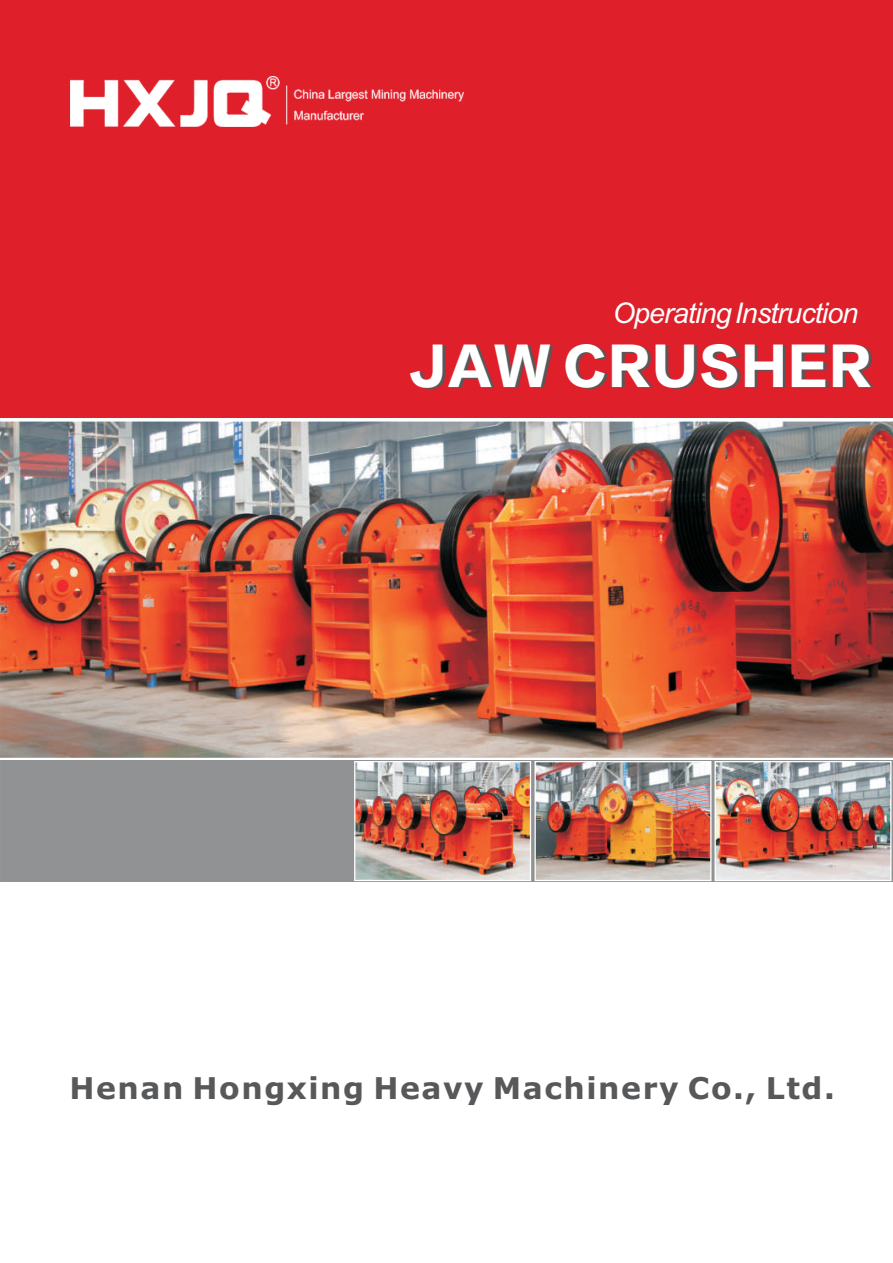
<style>
.page{position:relative;width:893px;height:1263px;background:#fff}
.page>*{position:absolute;margin:0;border:0;box-sizing:border-box;transform-origin:0 0}
.t1{font:49.5px "FZLTTHK GBK1 0";letter-spacing:.055em;color:#fff}
.t2{font:700 30px "Verdana";letter-spacing:.05em;color:#57585a}
.t3{font:italic 28.5px "Arial";letter-spacing:-.03em;color:#fff}
</style>
<div class="page">
<div style="left:0;top:0;width:893px;height:418px;background:#df1f2a"></div>
<div style="left:0;top:761px;width:893px;height:121px;background:#909293"></div>
<img style="left:356px;top:763px;width:173px;height:116px">
<img style="left:536px;top:763px;width:173px;height:116px">
<img style="left:716px;top:763px;width:173px;height:116px">
<img style="left:0;top:422px;width:893px;height:335px">
<div style="left:354px;top:761px;width:177px;height:120px;border:1px solid #fff"></div>
<div style="left:534px;top:761px;width:177px;height:120px;border:1px solid #fff"></div>
<div style="left:714px;top:761px;width:177px;height:120px;border:1px solid #fff"></div>
<img style="left:71px;top:77px;width:392px;height:50px">
<p class="t3" style="left:613px;top:302px;width:247px">OperatingInstruction</p>
<h1 class="t1" style="left:408px;top:338px;width:464px">JAW CRUSHER</h1>
<p class="t2" style="left:69px;top:1076px;width:767px">Henan Hongxing Heavy Machinery Co., Ltd.</p>
</div>
